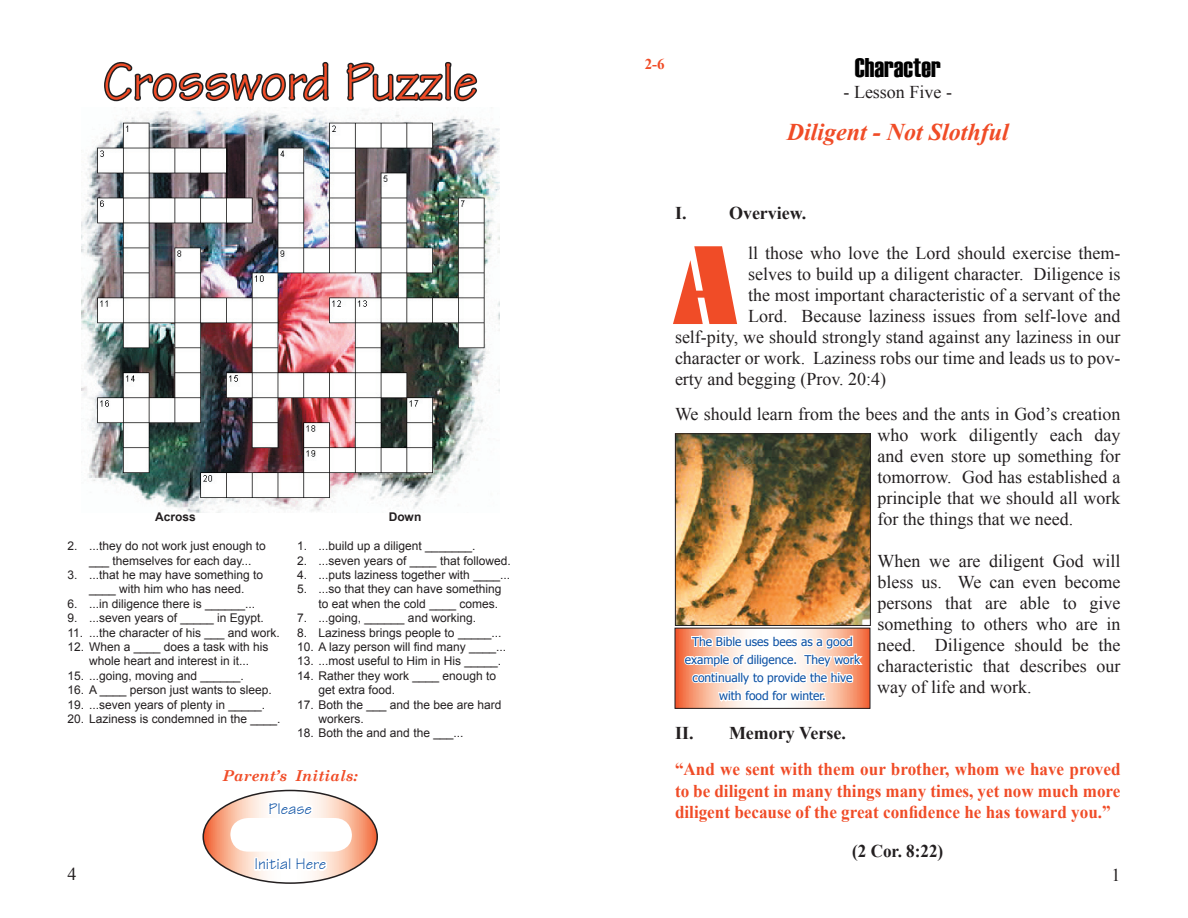
<style>
.page{position:relative;width:1188px;height:918px;background:#fff}
.page>*{position:absolute;margin:0;border:0;box-sizing:border-box;transform-origin:0 0}
.t1{font:107.7px "Futura Black BT";color:#f04c27}
.Picture_Caption{font:54px "Technical Plain";color:#f04c27}
.Series_Title{font:27px "Haettenschweiler";color:#000}
.Lesson_Title{font:italic 700 24px "Times New Roman";color:#f04c27}
.Lesson_Number{font:18px/21px "Times New Roman";color:#231f20;text-align:justify}
.Memory_Verse{font:700 18px/21.6px "Times New Roman";color:#f04c27;text-align:justify;scale:.95 1}
.Heading_1{font:700 18px "Times New Roman";color:#231f20}
.Memory_Verse-2{font:700 18px "Times New Roman";color:#231f20;scale:.95 1}
.z_PageNbr-1{font:18px "Times New Roman";color:#231f20}
.Picture_Caption-2{font:16.5px "Technical Plain";color:#094fa3}
.z_PageNbr-2{font:italic 700 15px "Century Schoolbook";color:#f04c27}
.Heading_1-2{font:700 15px "Times New Roman";color:#f04c27}
.Crossword_Clues{font:12px/14.4px "Arial";color:#231f20}
.Picture_Caption-3{font:12px/18px "Tahoma";color:#094fa3;text-align:center}
.Crossword_Clues-2{font:700 12px "Arial";color:#231f20}
</style>
<div class="page">
<img style="left:677px;top:435px;width:192px;height:189px">
<div style="left:675px;top:433px;width:196px;height:193px;border:1px solid #231f20"></div>
<svg style="left:677px;top:630px;width:191px;height:77px"></svg>
<svg style="left:682px;top:634px;width:183px;height:73px"></svg>
<div style="left:675px;top:628px;width:195px;height:81px;border:1px solid #231f20"></div>
<img style="left:81px;top:108px;width:419px;height:405px">
<svg style="left:203px;top:790px;width:174px;height:93px"></svg>
<div style="left:202px;top:790px;width:176px;height:94px;border:2px solid #231f20;border-radius:50%"></div>
<svg style="left:230px;top:799px;width:122px;height:75px"></svg>
<svg style="left:104px;top:61px;width:225px;height:41px"></svg>
<svg style="left:346px;top:61px;width:132px;height:41px"></svg>
<p class="Picture_Caption" style="left:103px;top:48px;width:376px">Crossword Puzzle</p>
<p class="Heading_1-2" style="left:645px;top:54px;width:21px">2-6</p>
<p class="Series_Title" style="left:855px;top:50px;width:87px">Character</p>
<p class="Lesson_Number" style="left:844px;top:81px;width:110px">- Lesson Five -</p>
<p class="Lesson_Title" style="left:787px;top:115px;width:224px">Diligent - Not Slothful</p>
<p class="Crossword_Clues-2" style="left:155px;top:509px;width:42px">Across</p>
<p class="Crossword_Clues" style="left:89px;top:539px;width:178px;text-indent:-22px">2. ...they do not work just enough to ___ themselves for each day...</p>
<p class="Crossword_Clues" style="left:68px;top:568px;width:197px;text-align:center">3. ...that he may have something to ____ with him who has need.</p>
<p class="Crossword_Clues" style="left:68px;top:596px;width:189px">6. ...in diligence there is ______...</p>
<p class="Crossword_Clues" style="left:68px;top:611px;width:198px">9. ...seven years of _____ in Egypt.</p>
<p class="Crossword_Clues" style="left:68px;top:625px;width:214px">11. ...the character of his ___ and work.</p>
<p class="Crossword_Clues" style="left:68px;top:640px;width:203px;text-align:center">12. When a ____ does a task with his whole heart and interest in it...</p>
<p class="Crossword_Clues" style="left:68px;top:668px;width:178px">15. ...going, moving and ______.</p>
<p class="Crossword_Clues" style="left:68px;top:683px;width:206px">16. A ____ person just wants to sleep.</p>
<p class="Crossword_Clues" style="left:68px;top:697px;width:199px">19. ...seven years of plenty in _____.</p>
<p class="Crossword_Clues" style="left:68px;top:712px;width:215px">20. Laziness is condemned in the ____.</p>
<p class="Crossword_Clues-2" style="left:389px;top:509px;width:34px">Down</p>
<p class="Crossword_Clues" style="left:297px;top:539px;width:180px">1. ...build up a diligent _______.</p>
<p class="Crossword_Clues" style="left:297px;top:553px;width:215px">2. ...seven years of ____ that followed.</p>
<p class="Crossword_Clues" style="left:297px;top:568px;width:215px">4. ...puts laziness together with ____...</p>
<p class="Crossword_Clues" style="left:297px;top:582px;width:206px;text-align:right">5. ...so that they can have something to eat when the cold ____ comes.</p>
<p class="Crossword_Clues" style="left:297px;top:611px;width:181px">7. ...going, ______ and working.</p>
<p class="Crossword_Clues" style="left:297px;top:625px;width:206px">8. Laziness brings people to _____...</p>
<p class="Crossword_Clues" style="left:297px;top:640px;width:211px">10. A lazy person will find many ____...</p>
<p class="Crossword_Clues" style="left:297px;top:654px;width:206px">13. ...most useful to Him in His _____.</p>
<p class="Crossword_Clues" style="left:319px;top:668px;width:179px;text-indent:-22px">14. Rather they work ____ enough to get extra food.</p>
<p class="Crossword_Clues" style="left:319px;top:697px;width:184px;text-indent:-22px">17. Both the ___ and the bee are hard workers.</p>
<p class="Crossword_Clues" style="left:297px;top:726px;width:168px">18. Both the and and the ___...</p>
<p class="z_PageNbr-1" style="left:68px;top:862px;width:10px">4</p>
<p class="z_PageNbr-2" style="left:223px;top:765px;width:136px">Parent’s Initials:</p>
<p class="Picture_Caption-2" style="left:269px;top:798px;width:45px">Please</p>
<p class="Picture_Caption-2" style="left:254px;top:854px;width:73px">Initial Here</p>
<p class="Heading_1" style="left:675px;top:201px;width:133px">I. Overview.</p>
<p class="t1" style="left:675px;top:221px;width:64px">A</p>
<p class="Lesson_Number" style="left:748px;top:242px;width:374px">ll those who love the Lord should exercise them-</p>
<p class="Lesson_Number" style="left:748px;top:263px;width:374px">selves to build up a diligent character. Diligence is</p>
<p class="Lesson_Number" style="left:748px;top:284px;width:374px">the most important characteristic of a servant of the</p>
<p class="Lesson_Number" style="left:748px;top:305px;width:374px">Lord. Because laziness issues from self-love and</p>
<p class="Lesson_Number" style="left:675px;top:326px;width:447px">self-pity, we should strongly stand against any laziness in our</p>
<p class="Lesson_Number" style="left:675px;top:347px;width:447px">character or work. Laziness robs our time and leads us to pov-</p>
<p class="Lesson_Number" style="left:675px;top:368px;width:213px">erty and begging (Prov. 20:4)</p>
<p class="Lesson_Number" style="left:878px;top:403px;width:245px;text-indent:-202px">We should learn from the bees and the ants in God’s creation who work diligently each day and even store up something for tomorrow. God has established a principle that we should all work for the things that we need.</p>
<p class="Lesson_Number" style="left:877px;top:550px;width:245px">When we are diligent God will bless us. We can even become persons that are able to give something to others who are in need. Diligence should be the characteristic that describes our way of life and work.</p>
<p class="Picture_Caption-3" style="left:685px;top:632px;width:177px">The Bible uses bees as a good example of diligence. They work continually to provide the hive with food for winter.</p>
<p class="Heading_1" style="left:675px;top:720px;width:172px">II. Memory Verse.</p>
<p class="Memory_Verse" style="left:675px;top:758px;width:470px">“And we sent with them our brother, whom we have proved to be diligent in many things many times, yet now much more diligent because of the great confidence he has toward you.”</p>
<p class="Memory_Verse-2" style="left:852px;top:839px;width:97px">(2 Cor. 8:22)</p>
<p class="z_PageNbr-1" style="left:1112px;top:863px;width:10px">1</p>
</div>
